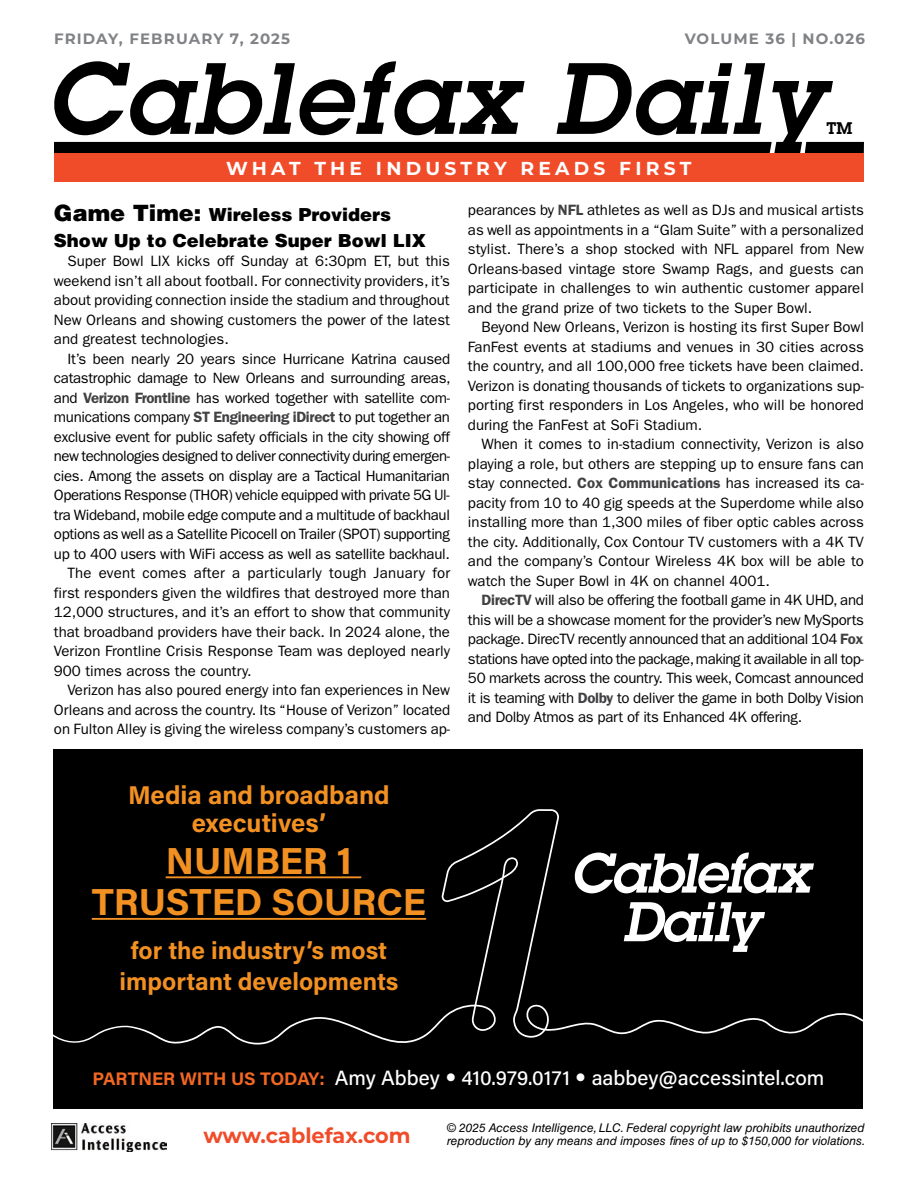
<style>
.page{position:relative;width:918px;height:1188px;background:#fff}
.page>*{position:absolute;margin:0;border:0;box-sizing:border-box;transform-origin:0 0}
.t1{font:italic 600 99px "Lubalin Graph Std";letter-spacing:.03em;color:#000}
.t2{font:700 37.65px/41.5px "Acumin Pro";color:#f29122;text-align:center}
.t3{font:700 25.65px/27.8px "Acumin Pro";color:#f29122;text-align:center}
.t4{font:700 24.45px/31.7px "Acumin Pro";color:#f29122;text-align:center}
.t5{font:700 21px "Montserrat";color:#f04c2a}
.t6{font:500 20.7px "Acumin Pro";color:#fff}
.t7{font:700 18.75px "Montserrat";letter-spacing:.225em;color:#fff}
.t8{font:900 18px/25.5px "Helvetica LT Std";color:#000}
.t9{font:600 16.5px "Lubalin Graph Std";color:#000}
.t10{font:15px/19.5px "ITC Franklin Gothic Std";letter-spacing:-.005em;color:#000;text-align:justify}
.t11{font:15px "ITC Franklin Gothic Std";letter-spacing:-.025em;color:#000}
.t12{font:15px "ITC Franklin Gothic Std";letter-spacing:-.03em;color:#000}
.t13{font:15px "ITC Franklin Gothic Std";letter-spacing:.015em;color:#000}
.t14{font:700 15px "Montserrat";letter-spacing:.075em;color:#808285}
.t15{font:italic 12px/13.5px "Helvetica LT Std";color:#000}
.s1{font-size:22.5px}
.s2{font-weight:600;color:#414042}
.s3{font-weight:700;font-size:18.15px;color:#f26722}
.s4{font-family:"Avenir";font-weight:400;font-size:21.9px}
</style>
<div class="page">
<div style="left:54px;top:142px;width:718px;height:11px;background:#000"></div>
<svg style="left:805px;top:142px;width:59px;height:11px"></svg>
<div style="left:54px;top:153px;width:809px;height:29px;background:#f04c2a"></div>
<img style="left:52px;top:1123px;width:115px;height:29px">
<div style="left:53px;top:749px;width:810px;height:360px;background:#000"></div>
<svg style="left:129px;top:809px;width:734px;height:236px"></svg>
<svg style="left:53px;top:1025px;width:77px;height:20px"></svg>
<hr style="left:166px;top:876px;width:195px;height:2px;background:#f29122">
<hr style="left:92px;top:918px;width:334px;height:2px;background:#f29122">
<p class="t14" style="left:54px;top:28px;width:238px">FRIDAY, FEBRUARY 7, 2025</p>
<p class="t14" style="left:685px;top:28px;width:182px">VOLUME 36 | NO.026</p>
<h1 class="t1" style="left:46px;top:33px;width:779px">Cablefax Daily</h1>
<p class="t9" style="left:827px;top:117px;width:27px">TM</p>
<p class="t7" style="left:226px;top:155px;width:467px">WHAT THE INDUSTRY READS FIRST</p>
<p class="t8" style="left:54px;top:202px;width:373px"><span class="s1">Game Time:</span> Wireless Providers<br>Show Up to Celebrate Super Bowl LIX</p>
<p class="t10" style="left:54px;top:252px;width:398px;text-indent:14px">Super Bowl LIX kicks off Sunday at 6:30pm ET, but this weekend isn’t all about football. For connectivity providers, it’s about providing connection inside the stadium and throughout New Orleans and showing customers the power of the latest and greatest technologies.</p>
<p class="t10" style="left:67px;top:349px;width:384px">It’s been nearly 20 years since Hurricane Katrina caused</p>
<p class="t10" style="left:54px;top:369px;width:398px">catastrophic damage to New Orleans and surrounding areas,</p>
<p class="t10" style="left:54px;top:388px;width:398px">and <span class="s2">Verizon Frontline</span> has worked together with satellite com-</p>
<p class="t10" style="left:54px;top:408px;width:398px">munications company <span class="s2">ST Engineering iDirect</span> to put together an</p>
<p class="t10" style="left:54px;top:427px;width:397px">exclusive event for public safety officials in the city showing off</p>
<p class="t12" style="left:54px;top:448px;width:398px">new technologies designed to deliver connectivity during emergen-</p>
<p class="t10" style="left:54px;top:466px;width:398px">cies. Among the assets on display are a Tactical Humanitarian</p>
<p class="t11" style="left:54px;top:487px;width:397px">Operations Response (THOR) vehicle equipped with private 5G Ul-</p>
<p class="t10" style="left:54px;top:505px;width:398px">tra Wideband, mobile edge compute and a multitude of backhaul</p>
<p class="t11" style="left:54px;top:526px;width:397px">options as well as a Satellite Picocell on Trailer (SPOT) supporting</p>
<p class="t10" style="left:54px;top:544px;width:397px">up to 400 users with WiFi access as well as satellite backhaul.</p>
<p class="t13" style="left:67px;top:565px;width:384px">The event comes after a particularly tough January for</p>
<p class="t10" style="left:54px;top:583px;width:397px">first responders given the wildfires that destroyed more than</p>
<p class="t10" style="left:54px;top:603px;width:397px">12,000 structures, and it’s an effort to show that community</p>
<p class="t10" style="left:54px;top:622px;width:398px">that broadband providers have their back. In 2024 alone, the</p>
<p class="t10" style="left:54px;top:642px;width:398px">Verizon Frontline Crisis Response Team was deployed nearly</p>
<p class="t10" style="left:54px;top:661px;width:199px">900 times across the country.</p>
<p class="t10" style="left:67px;top:681px;width:384px">Verizon has also poured energy into fan experiences in New</p>
<p class="t10" style="left:54px;top:700px;width:398px">Orleans and across the country. Its “House of Verizon” located</p>
<p class="t10" style="left:54px;top:720px;width:398px">on Fulton Alley is giving the wireless company’s customers ap-</p>
<p class="t10" style="left:468px;top:201px;width:398px">pearances by <span class="s2">NFL</span> athletes as well as DJs and musical artists as well as appointments in a “Glam Suite” with a personalized stylist. There’s a shop stocked with NFL apparel from New Orleans-based vintage store Swamp Rags, and guests can participate in challenges to win authentic customer apparel and the grand prize of two tickets to the Super Bowl.</p>
<p class="t10" style="left:468px;top:318px;width:398px;text-indent:14px">Beyond New Orleans, Verizon is hosting its first Super Bowl FanFest events at stadiums and venues in 30 cities across the country, and all 100,000 free tickets have been claimed.<br>Verizon is donating thousands of tickets to organizations sup&shy;porting first responders in Los Angeles, who will be honored during the FanFest at SoFi Stadium.</p>
<p class="t10" style="left:468px;top:435px;width:398px;text-indent:14px">When it comes to in-stadium connectivity, Verizon is also playing a role, but others are stepping up to ensure fans can stay connected. <span class="s2">Cox Communications</span> has increased its ca&shy;pacity from 10 to 40 gig speeds at the Superdome while also installing more than 1,300 miles of fiber optic cables across the city. Additionally, Cox Contour TV customers with a 4K TV and the company’s Contour Wireless 4K box will be able to watch the Super Bowl in 4K on channel 4001.</p>
<p class="t10" style="left:468px;top:591px;width:398px;text-indent:14px"><span class="s2">DirecTV</span> will also be offering the football game in 4K UHD, and this will be a showcase moment for the provider’s new MySports package. DirecTV recently announced that an additional 104 <span class="s2">Fox </span>stations have opted into the package, making it available in all top-50 markets across the country. This week, Comcast announced it is teaming with <span class="s2">Dolby</span> to deliver the game in both Dolby Vision and Dolby Atmos as part of its Enhanced 4K offering.</p>
<h3 class="t3" style="left:128px;top:780px;width:263px">Media and broadband executives’</h3>
<h2 class="t2" style="left:92px;top:838px;width:336px">NUMBER 1<br>TRUSTED SOURCE</h2>
<h3 class="t4" style="left:119px;top:933px;width:281px">for the industry’s most important developments</h3>
<h3 class="t6" style="left:93px;top:1063px;width:733px"><span class="s3">PARTNER WITH US TODAY:</span> Amy Abbey <span class="s4">•</span> 410.979.0171 <span class="s4">•</span> aabbey@accessintel.com</h3>
<h3 class="t5" style="left:203px;top:1121px;width:209px">www.cablefax.com</h3>
<p class="t15" style="left:447px;top:1121px;width:420px">© 2025 Access Intelligence, LLC. Federal copyright law prohibits unauthorized reproduction by any means and imposes fines of up to $150,000 for violations.</p>
</div>
